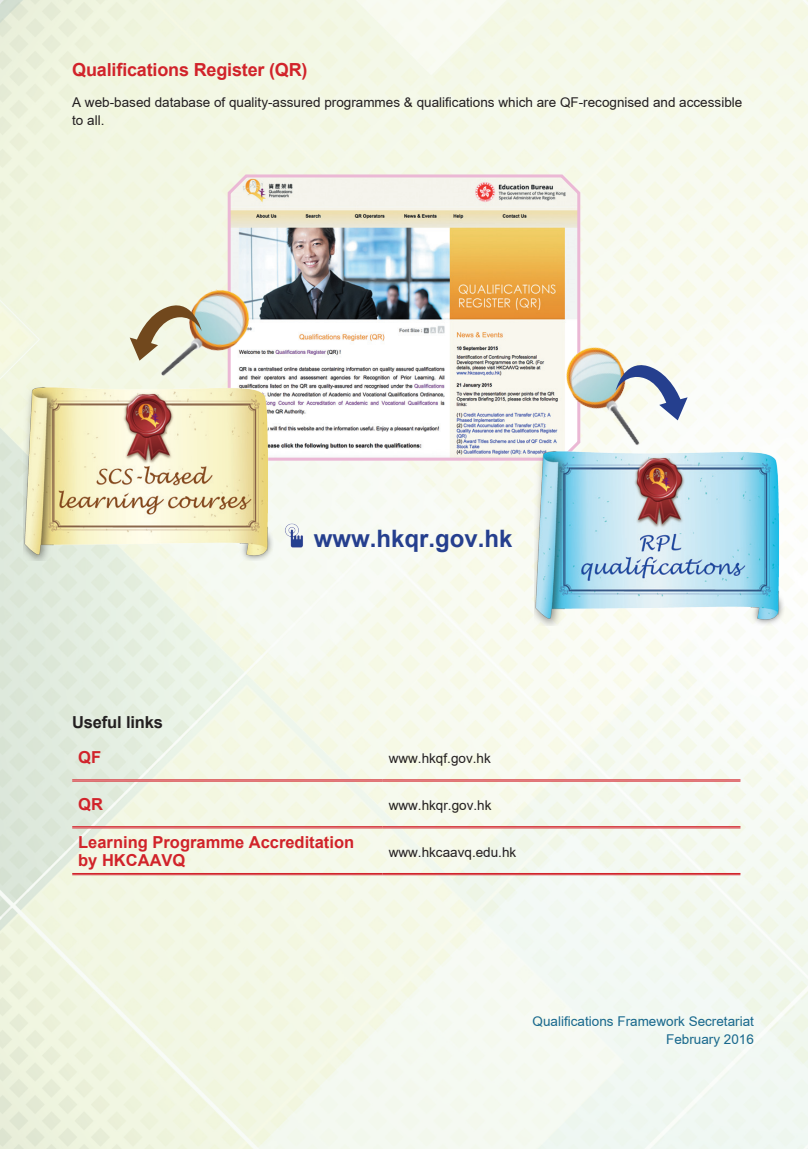
<style>
.page{position:relative;width:808px;height:1149px;background:#fff}
.page>*{position:absolute;margin:0;border:0;box-sizing:border-box;transform-origin:0 0}
.t1{font:700 24px "Arial";color:#253f8e}
.t2{font:700 18px "Arial";letter-spacing:-.01em;color:#d1232a}
.t3{font:700 16.5px/18px "Arial";color:#d1232a}
.t4{font:700 16.5px "Arial";letter-spacing:-.01em;color:#231f20}
.t5{font:13.5px/18px "Arial";color:#231f20}
.t6{font:13.5px "Arial";color:#18688d}
</style>
<div class="page">
<hr style="left:72px;top:779px;width:311px;height:1px;background:#d1232a">
<hr style="left:72px;top:780px;width:311px;height:1px;background:#d1232a">
<hr style="left:383px;top:779px;width:357px;height:1px;background:#d1232a">
<hr style="left:383px;top:780px;width:357px;height:1px;background:#d1232a">
<hr style="left:72px;top:826px;width:311px;height:1px;background:#d1232a">
<hr style="left:72px;top:827px;width:311px;height:1px;background:#d1232a">
<hr style="left:383px;top:826px;width:357px;height:1px;background:#d1232a">
<hr style="left:383px;top:827px;width:357px;height:1px;background:#d1232a">
<hr style="left:72px;top:872px;width:311px;height:1px;background:#d1232a">
<hr style="left:72px;top:874px;width:311px;height:1px;background:#d1232a">
<hr style="left:383px;top:872px;width:357px;height:1px;background:#d1232a">
<hr style="left:383px;top:874px;width:357px;height:1px;background:#d1232a">
<img style="left:226px;top:172px;width:356px;height:290px">
<img style="left:23px;top:383px;width:250px;height:177px">
<img style="left:535px;top:447px;width:250px;height:178px">
<img style="left:547px;top:337px;width:123px;height:111px">
<img style="left:146px;top:285px;width:112px;height:93px">
<img style="left:282px;top:523px;width:25px;height:25px">
<svg style="left:130px;top:299px;width:72px;height:61px;background:#c9c0a6"></svg>
<svg style="left:615px;top:359px;width:73px;height:61px"></svg>
<p class="t2" style="left:72px;top:57px;width:237px">Qualifications Register (QR)</p>
<p class="t5" style="left:72px;top:93px;width:672px">A web-based database of quality-assured programmes &amp; qualifications which are QF-recognised and accessible to all.</p>
<p class="t1" style="left:314px;top:522px;width:200px">www.hkqr.gov.hk</p>
<p class="t4" style="left:72px;top:710px;width:92px">Useful links</p>
<p class="t3" style="left:78px;top:748px;width:24px">QF</p>
<p class="t5" style="left:389px;top:749px;width:104px">www.hkqf.gov.hk</p>
<p class="t3" style="left:78px;top:795px;width:26px">QR</p>
<p class="t5" style="left:389px;top:796px;width:104px">www.hkqr.gov.hk</p>
<p class="t3" style="left:78px;top:833px;width:277px">Learning Programme Accreditation by HKCAAVQ</p>
<p class="t5" style="left:389px;top:842px;width:129px">www.hkcaavq.edu.hk</p>
<p class="t6" style="left:533px;top:1013px;width:223px">Qualifications Framework Secretariat</p>
<p class="t6" style="left:666px;top:1031px;width:89px">February 2016</p>
</div>
